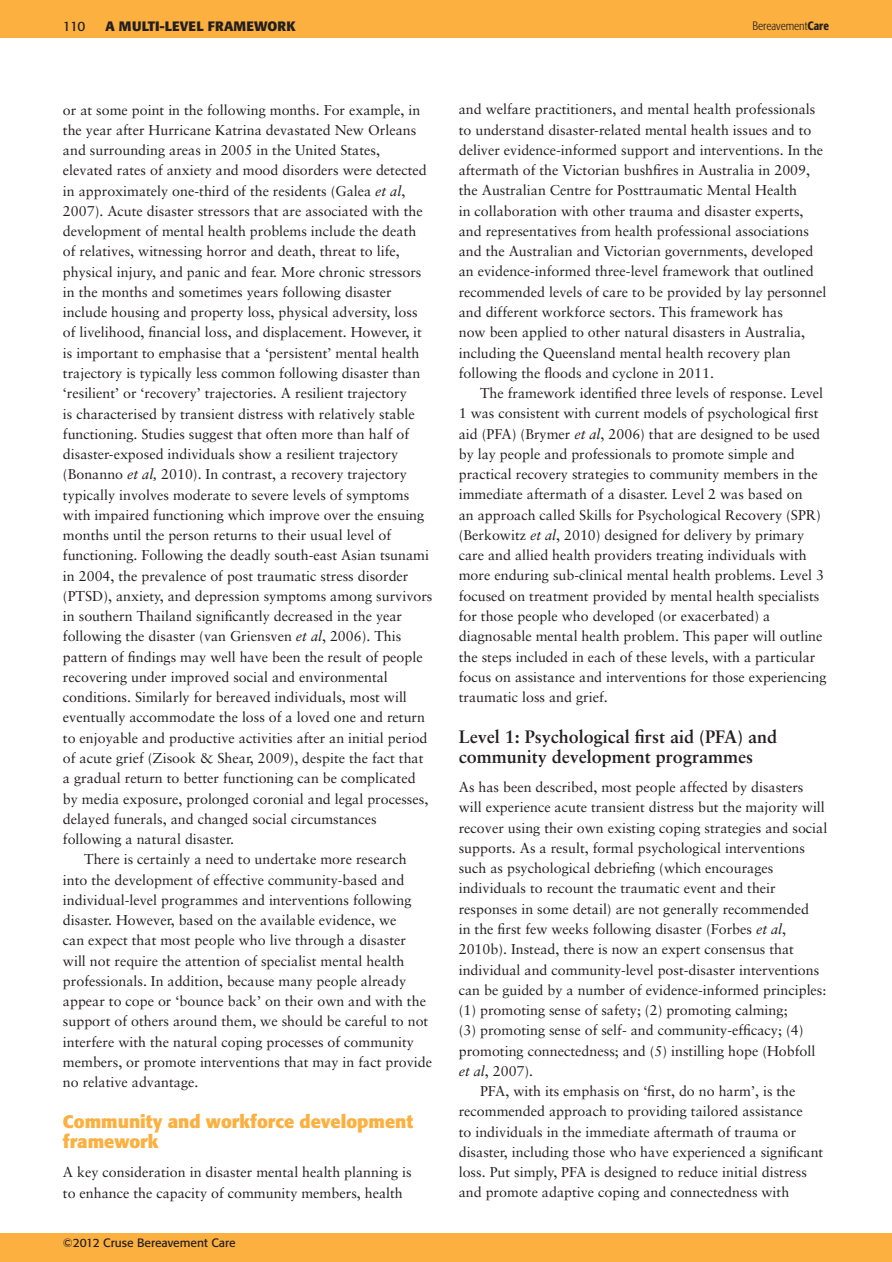
<style>
.page{position:relative;width:892px;height:1262px;background:#fff}
.page>*{position:absolute;margin:0;border:0;box-sizing:border-box;transform-origin:0 0}
.t1{font:700 18px/20.2px "Sabon";color:#231f20}
.t2{font:700 18px/20.2px "Formata";color:#fbb03f}
.t3{font:14.25px/20.2px "Sabon";color:#231f20}
.t4{font:700 13.5px "Formata";color:#231f20}
.t5{font:13.5px "Formata";color:#231f20}
.t6{font:12px "Formata";color:#231f20}
.t7{font:300 condensed 12px "Formata";color:#231f20}
.s1{font-weight:500}
.s2{font-style:italic}
</style>
<div class="page">
<div style="left:0;top:0;width:891px;height:37px;background:#fbb03f"></div>
<div style="left:0;top:1232px;width:891px;height:29px;background:#fbb03f"></div>
<p class="t5" style="left:63px;top:18px;width:24px">110</p>
<p class="t4" style="left:105px;top:18px;width:68px">a multi-level</p>
<p class="t4" style="left:208px;top:18px;width:11px">frame</p>
<p class="t4" style="left:254px;top:18px;width:24px">work</p>
<p class="t7" style="left:752px;top:19px;width:78px">Bereavement<span class="s1">Care</span></p>
<p class="t3" style="left:63px;top:99px;width:359px">or at some point in the following months. For example, in</p>
<p class="t3" style="left:63px;top:119px;width:355px">the year after Hurricane Katrina devastated New Orleans</p>
<p class="t3" style="left:63px;top:140px;width:318px">and surrounding areas in 2005 in the United States,</p>
<p class="t3" style="left:63px;top:160px;width:365px">elevated rates of anxiety and mood disorders were detected</p>
<p class="t3" style="left:63px;top:180px;width:344px">in approximately one-third of the residents (Galea <span class="s2">et al</span>,</p>
<p class="t3" style="left:63px;top:200px;width:361px">2007). Acute disaster stressors that are associated with the</p>
<p class="t3" style="left:63px;top:221px;width:355px">development of mental health problems include the death</p>
<p class="t3" style="left:63px;top:241px;width:338px">of relatives, witnessing horror and death, threat to life,</p>
<p class="t3" style="left:63px;top:261px;width:360px">physical injury, and panic and fear. More chronic stressors</p>
<p class="t3" style="left:63px;top:281px;width:330px">in the months and sometimes years following disaster</p>
<p class="t3" style="left:63px;top:302px;width:356px">include housing and property loss, physical adversity, loss</p>
<p class="t3" style="left:63px;top:322px;width:360px">of livelihood, financial loss, and displacement. However, it</p>
<p class="t3" style="left:63px;top:342px;width:358px">is important to emphasise that a ‘persistent’ mental health</p>
<p class="t3" style="left:63px;top:362px;width:359px">trajectory is typically less common following disaster than</p>
<p class="t3" style="left:63px;top:383px;width:345px">‘resilient’ or ‘recovery’ trajectories. A resilient trajectory</p>
<p class="t3" style="left:63px;top:403px;width:353px">is characterised by transient distress with relatively stable</p>
<p class="t3" style="left:63px;top:423px;width:348px">functioning. Studies suggest that often more than half of</p>
<p class="t3" style="left:63px;top:443px;width:336px">disaster-exposed individuals show a resilient trajectory</p>
<p class="t3" style="left:63px;top:464px;width:345px">(Bonanno <span class="s2">et al,</span> 2010). In contrast, a recovery trajectory</p>
<p class="t3" style="left:63px;top:484px;width:347px">typically involves moderate to severe levels of symptoms</p>
<p class="t3" style="left:63px;top:504px;width:363px">with impaired functioning which improve over the ensuing</p>
<p class="t3" style="left:63px;top:524px;width:329px">months until the person returns to their usual level of</p>
<p class="t3" style="left:63px;top:545px;width:367px">functioning. Following the deadly south-east Asian tsunami</p>
<p class="t3" style="left:63px;top:565px;width:347px">in 2004, the prevalence of post traumatic stress disorder</p>
<p class="t3" style="left:63px;top:585px;width:371px">(PTSD), anxiety, and depression symptoms among survivors</p>
<p class="t3" style="left:63px;top:605px;width:340px">in southern Thailand significantly decreased in the year</p>
<p class="t3" style="left:63px;top:626px;width:340px">following the disaster (van Griensven <span class="s2">et al</span>, 2006). This</p>
<p class="t3" style="left:63px;top:646px;width:361px">pattern of findings may well have been the result of people</p>
<p class="t3" style="left:63px;top:666px;width:326px">recovering under improved social and environmental</p>
<p class="t3" style="left:63px;top:686px;width:345px">conditions. Similarly for bereaved individuals, most will</p>
<p class="t3" style="left:63px;top:707px;width:363px">eventually accommodate the loss of a loved one and return</p>
<p class="t3" style="left:63px;top:727px;width:366px">to enjoyable and productive activities after an initial period</p>
<p class="t3" style="left:63px;top:747px;width:362px">of acute grief (Zisook &amp; Shear, 2009), despite the fact that</p>
<p class="t3" style="left:63px;top:767px;width:354px">a gradual return to better functioning can be complicated</p>
<p class="t3" style="left:63px;top:788px;width:367px">by media exposure, prolonged coronial and legal processes,</p>
<p class="t3" style="left:63px;top:808px;width:315px">delayed funerals, and changed social circumstances</p>
<p class="t3" style="left:63px;top:828px;width:173px">following a natural disaster.</p>
<p class="t3" style="left:84px;top:848px;width:324px">There is certainly a need to undertake more research</p>
<p class="t3" style="left:63px;top:869px;width:343px">into the development of effective community-based and</p>
<p class="t3" style="left:63px;top:889px;width:350px">individual-level programmes and interventions following</p>
<p class="t3" style="left:63px;top:909px;width:335px">disaster. However, based on the available evidence, we</p>
<p class="t3" style="left:63px;top:929px;width:344px">can expect that most people who live through a disaster</p>
<p class="t3" style="left:63px;top:950px;width:343px">will not require the attention of specialist mental health</p>
<p class="t3" style="left:63px;top:970px;width:344px">professionals. In addition, because many people already</p>
<p class="t3" style="left:63px;top:990px;width:364px">appear to cope or ‘bounce back’ on their own and with the</p>
<p class="t3" style="left:63px;top:1010px;width:367px">support of others around them, we should be careful to not</p>
<p class="t3" style="left:63px;top:1031px;width:352px">interfere with the natural coping processes of community</p>
<p class="t3" style="left:63px;top:1051px;width:370px">members, or promote interventions that may in fact provide</p>
<p class="t3" style="left:63px;top:1071px;width:137px">no relative advantage.</p>
<p class="t2" style="left:63px;top:1110px;width:351px">Community and workforce development framework</p>
<p class="t3" style="left:63px;top:1161px;width:350px">A key consideration in disaster mental health planning is to enhance the capacity of community members, health</p>
<p class="t6" style="left:63px;top:1234px;width:174px">©2012 Cruse Bereavement Care</p>
<p class="t3" style="left:458px;top:99px;width:369px">and welfare practitioners, and mental health professionals to understand disaster-related mental health issues and to deliver evidence-informed support and interventions. In the aftermath of the Victorian bushfires in Australia in 2009, the Australian Centre for Posttraumatic Mental Health<br>in collaboration with other trauma and disaster experts, and representatives from health professional associations and the Australian and Victorian governments, developed an evidence-informed three-level framework that outlined recommended levels of care to be provided by lay personnel and different workforce sectors. This framework has<br>now been applied to other natural disasters in Australia, including the Queensland mental health recovery plan following the floods and cyclone in 2011.</p>
<p class="t3" style="left:458px;top:383px;width:369px;text-indent:21px">The framework identified three levels of response. Level 1 was consistent with current models of psychological first aid (PFA) (Brymer <span class="s2">et al</span>, 2006) that are designed to be used by lay people and professionals to promote simple and practical recovery strategies to community members in the immediate aftermath of a disaster. Level 2 was based on<br>an approach called Skills for Psychological Recovery (SPR) (Berkowitz <span class="s2">et al</span>, 2010) designed for delivery by primary care and allied health providers treating individuals with more enduring sub-clinical mental health problems. Level 3 focused on treatment provided by mental health specialists for those people who developed (or exacerbated) a diagnosable mental health problem. This paper will outline the steps included in each of these levels, with a particular focus on assistance and interventions for those experiencing traumatic loss and grief.</p>
<p class="t1" style="left:458px;top:725px;width:320px">Level 1: Psychological first aid (PFA) and community development programmes</p>
<p class="t3" style="left:458px;top:776px;width:346px">As has been described, most people affected by disasters</p>
<p class="t3" style="left:458px;top:797px;width:367px">will experience acute transient distress but the majority will</p>
<p class="t3" style="left:458px;top:817px;width:370px">recover using their own existing coping strategies and social</p>
<p class="t3" style="left:458px;top:837px;width:348px">supports. As a result, formal psychological interventions</p>
<p class="t3" style="left:458px;top:857px;width:316px">such as psychological debriefing (which encourages</p>
<p class="t3" style="left:458px;top:878px;width:318px">individuals to recount the traumatic event and their</p>
<p class="t3" style="left:458px;top:898px;width:351px">responses in some detail) are not generally recommended</p>
<p class="t3" style="left:458px;top:918px;width:329px">in the first few weeks following disaster (Forbes <span class="s2">et al</span>,</p>
<p class="t3" style="left:458px;top:938px;width:336px">2010b). Instead, there is now an expert consensus that</p>
<p class="t3" style="left:458px;top:959px;width:362px">individual and community-level post-disaster interventions</p>
<p class="t3" style="left:458px;top:979px;width:369px">can be guided by a number of evidence-informed principles:</p>
<p class="t3" style="left:458px;top:999px;width:330px">(1) promoting sense of safety; (2) promoting calming;</p>
<p class="t3" style="left:458px;top:1019px;width:346px">(3) promoting sense of self- and community-efficacy; (4)</p>
<p class="t3" style="left:458px;top:1040px;width:358px">promoting connectedness; and (5) instilling hope (Hobfoll</p>
<p class="t3" style="left:458px;top:1060px;width:76px"><span class="s2">et al</span>, 2007).</p>
<p class="t3" style="left:480px;top:1080px;width:317px">PFA, with its emphasis on ‘first, do no harm’, is the</p>
<p class="t3" style="left:458px;top:1100px;width:345px">recommended approach to providing tailored assistance</p>
<p class="t3" style="left:458px;top:1121px;width:339px">to individuals in the immediate aftermath of trauma or</p>
<p class="t3" style="left:458px;top:1141px;width:366px">disaster, including those who have experienced a significant</p>
<p class="t3" style="left:458px;top:1161px;width:349px">loss. Put simply, PFA is designed to reduce initial distress</p>
<p class="t3" style="left:458px;top:1181px;width:332px">and promote adaptive coping and connectedness with</p>
</div>
